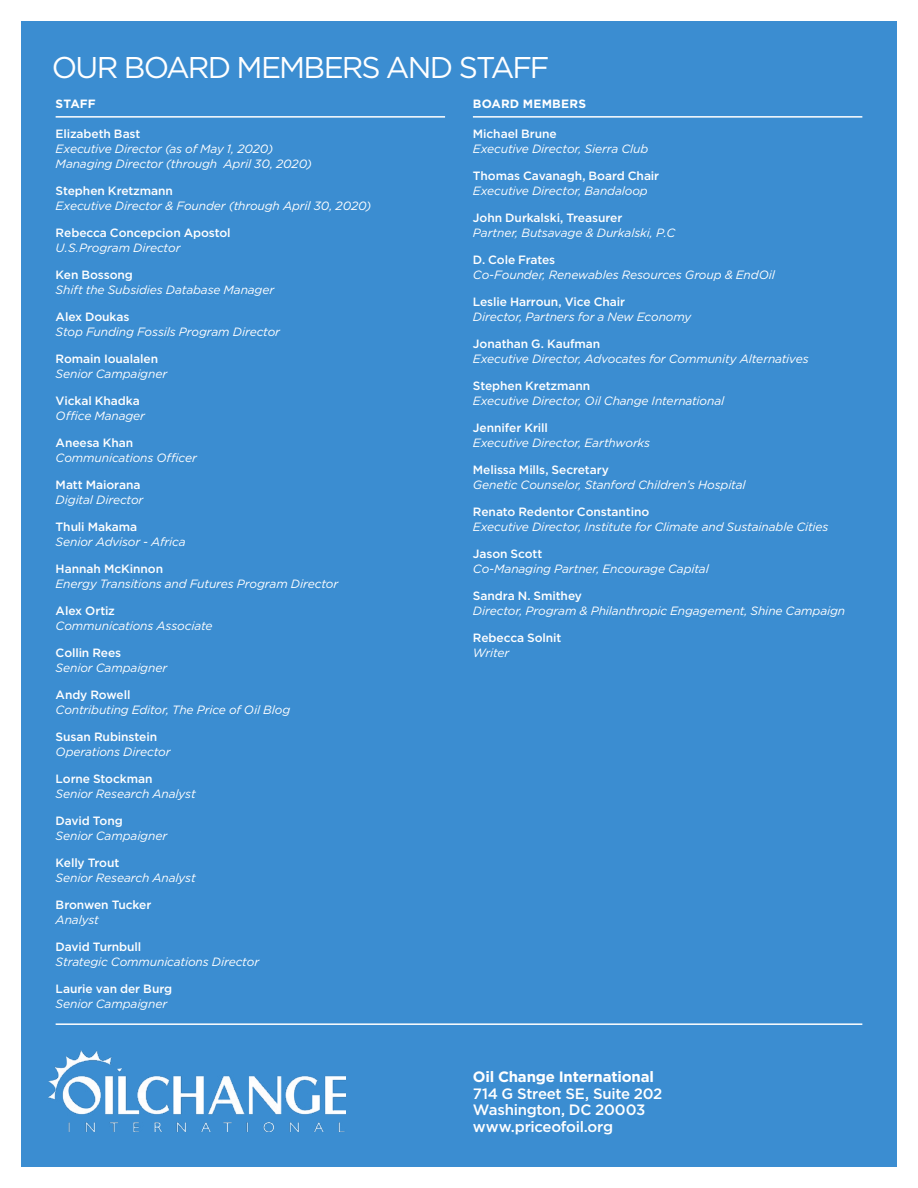
<style>
.page{position:relative;width:918px;height:1188px;background:#fff}
.page>*{position:absolute;margin:0;border:0;box-sizing:border-box;transform-origin:0 0}
.t1{font:30px "Gotham HTF";letter-spacing:-.065em;color:#fff}
.t2{font:500 15px/16.5px "Gotham HTF";letter-spacing:-.02em;color:#fff}
.t3{font:700 15px "Gotham HTF";letter-spacing:-.015em;color:#fff}
.t4{font:italic 12px/15px "Gotham HTF";letter-spacing:-.01em;color:#fff}
.t5{font:500 12px "Gotham HTF";letter-spacing:-.005em;color:#fff}
.t6{font:700 12px "Gotham HTF";letter-spacing:.01em;color:#fff}
</style>
<div class="page">
<div style="left:21px;top:21px;width:876px;height:1146px;background:#3b8dd1"></div>
<img style="left:49px;top:1050px;width:297px;height:82px">
<hr style="left:56px;top:116px;width:389px;height:2px;background:#fff">
<hr style="left:473px;top:116px;width:389px;height:2px;background:#fff">
<hr style="left:56px;top:1023px;width:806px;height:2px;background:#fff">
<h1 class="t1" style="left:52px;top:51px;width:499px">OUR BOARD MEMBERS AND STAFF</h1>
<p class="t6" style="left:56px;top:96px;width:42px">STAFF</p>
<p class="t5" style="left:56px;top:127px;width:86px">Elizabeth Bast</p>
<p class="t4" style="left:56px;top:141px;width:258px">Executive Director (as of May 1, 2020)<br>Managing Director (through April 30, 2020)</p>
<p class="t5" style="left:56px;top:184px;width:119px">Stephen Kretzmann</p>
<p class="t4" style="left:56px;top:198px;width:317px">Executive Director &amp; Founder (through April 30, 2020)</p>
<p class="t5" style="left:56px;top:226px;width:177px">Rebecca Concepcion Apostol</p>
<p class="t4" style="left:56px;top:240px;width:126px">U.S.Program Director</p>
<p class="t5" style="left:56px;top:268px;width:79px">Ken Bossong</p>
<p class="t4" style="left:56px;top:282px;width:220px">Shift the Subsidies Database Manager</p>
<p class="t5" style="left:56px;top:310px;width:75px">Alex Doukas</p>
<p class="t4" style="left:56px;top:324px;width:226px">Stop Funding Fossils Program Director</p>
<p class="t5" style="left:56px;top:352px;width:104px">Romain Ioualalen</p>
<p class="t4" style="left:56px;top:366px;width:113px">Senior Campaigner</p>
<p class="t5" style="left:56px;top:394px;width:86px">Vickal Khadka</p>
<p class="t4" style="left:56px;top:408px;width:91px">Office Manager</p>
<p class="t5" style="left:56px;top:436px;width:79px">Aneesa Khan</p>
<p class="t4" style="left:56px;top:450px;width:143px">Communications Officer</p>
<p class="t5" style="left:56px;top:478px;width:86px">Matt Maiorana</p>
<p class="t4" style="left:56px;top:492px;width:89px">Digital Director</p>
<p class="t5" style="left:56px;top:520px;width:83px">Thuli Makama</p>
<p class="t4" style="left:56px;top:534px;width:132px">Senior Advisor - Africa</p>
<p class="t5" style="left:56px;top:562px;width:109px">Hannah McKinnon</p>
<p class="t4" style="left:56px;top:576px;width:284px">Energy Transitions and Futures Program Director</p>
<p class="t5" style="left:56px;top:604px;width:61px">Alex Ortiz</p>
<p class="t4" style="left:56px;top:618px;width:158px">Communications Associate</p>
<p class="t5" style="left:56px;top:646px;width:67px">Collin Rees</p>
<p class="t4" style="left:56px;top:660px;width:113px">Senior Campaigner</p>
<p class="t5" style="left:56px;top:688px;width:76px">Andy Rowell</p>
<p class="t4" style="left:56px;top:702px;width:236px">Contributing Editor, The Price of Oil Blog</p>
<p class="t5" style="left:56px;top:730px;width:103px">Susan Rubinstein</p>
<p class="t4" style="left:56px;top:744px;width:116px">Operations Director</p>
<p class="t5" style="left:56px;top:772px;width:98px">Lorne Stockman</p>
<p class="t4" style="left:56px;top:786px;width:142px">Senior Research Analyst</p>
<p class="t5" style="left:56px;top:814px;width:69px">David Tong</p>
<p class="t4" style="left:56px;top:828px;width:113px">Senior Campaigner</p>
<p class="t5" style="left:56px;top:856px;width:65px">Kelly Trout</p>
<p class="t4" style="left:56px;top:870px;width:142px">Senior Research Analyst</p>
<p class="t5" style="left:56px;top:898px;width:97px">Bronwen Tucker</p>
<p class="t4" style="left:56px;top:912px;width:45px">Analyst</p>
<p class="t5" style="left:56px;top:940px;width:87px">David Turnbull</p>
<p class="t4" style="left:56px;top:954px;width:205px">Strategic Communications Director</p>
<p class="t5" style="left:56px;top:982px;width:118px">Laurie van der Burg</p>
<p class="t4" style="left:56px;top:996px;width:113px">Senior Campaigner</p>
<p class="t6" style="left:473px;top:96px;width:115px">BOARD MEMBERS</p>
<p class="t5" style="left:473px;top:127px;width:85px">Michael Brune</p>
<p class="t4" style="left:473px;top:141px;width:177px">Executive Director, Sierra Club</p>
<p class="t5" style="left:473px;top:169px;width:188px">Thomas Cavanagh, Board Chair</p>
<p class="t4" style="left:473px;top:183px;width:176px">Executive Director, Bandaloop</p>
<p class="t5" style="left:473px;top:211px;width:151px">John Durkalski, Treasurer</p>
<p class="t4" style="left:473px;top:225px;width:204px">Partner, Butsavage &amp; Durkalski, P.C</p>
<p class="t5" style="left:473px;top:253px;width:84px">D. Cole Frates</p>
<p class="t4" style="left:473px;top:267px;width:304px">Co-Founder, Renewables Resources Group &amp; EndOil</p>
<p class="t5" style="left:473px;top:295px;width:154px">Leslie Harroun, Vice Chair</p>
<p class="t4" style="left:473px;top:309px;width:220px">Director, Partners for a New Economy</p>
<p class="t5" style="left:473px;top:337px;width:129px">Jonathan G. Kaufman</p>
<p class="t4" style="left:473px;top:351px;width:337px">Executive Director, Advocates for Community Alternatives</p>
<p class="t5" style="left:473px;top:379px;width:119px">Stephen Kretzmann</p>
<p class="t4" style="left:473px;top:393px;width:253px">Executive Director, Oil Change International</p>
<p class="t5" style="left:473px;top:421px;width:76px">Jennifer Krill</p>
<p class="t4" style="left:473px;top:435px;width:179px">Executive Director, Earthworks</p>
<p class="t5" style="left:473px;top:463px;width:138px">Melissa Mills, Secretary</p>
<p class="t4" style="left:473px;top:477px;width:274px">Genetic Counselor, Stanford Children’s Hospital</p>
<p class="t5" style="left:473px;top:505px;width:178px">Renato Redentor Constantino</p>
<p class="t4" style="left:473px;top:519px;width:357px">Executive Director, Institute for Climate and Sustainable Cities</p>
<p class="t5" style="left:473px;top:547px;width:71px">Jason Scott</p>
<p class="t4" style="left:473px;top:561px;width:237px">Co-Managing Partner, Encourage Capital</p>
<p class="t5" style="left:473px;top:589px;width:111px">Sandra N. Smithey</p>
<p class="t4" style="left:473px;top:603px;width:374px">Director, Program &amp; Philanthropic Engagement, Shine Campaign</p>
<p class="t5" style="left:473px;top:631px;width:90px">Rebecca Solnit</p>
<p class="t4" style="left:473px;top:645px;width:38px">Writer</p>
<p class="t3" style="left:473px;top:1068px;width:183px">Oil Change International</p>
<p class="t2" style="left:473px;top:1085px;width:191px">714 G Street SE, Suite 202<br>Washington, DC 20003 www.priceofoil.org</p>
</div>
